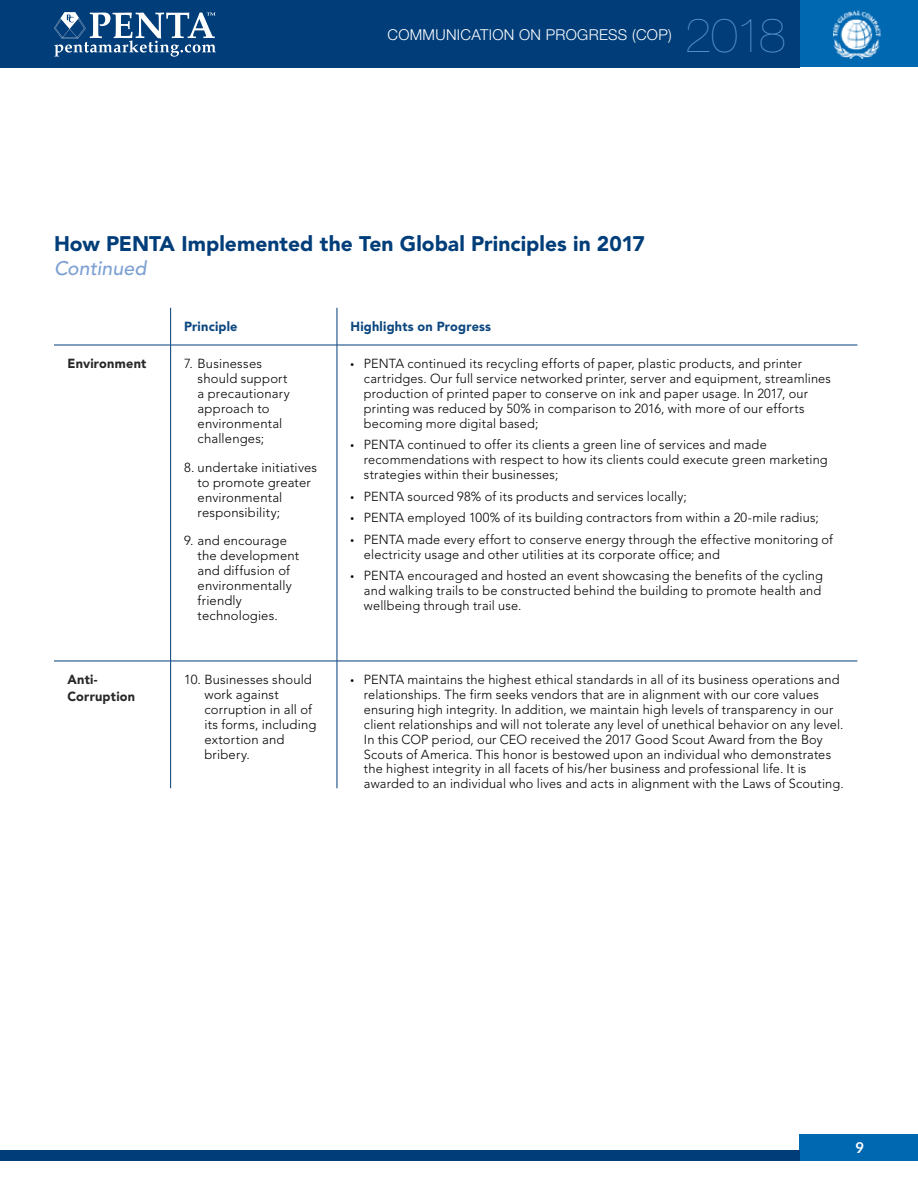
<style>
.page{position:relative;width:918px;height:1188px;background:#fff}
.page>*{position:absolute;margin:0;border:0;box-sizing:border-box;transform-origin:0 0}
.t1{font:200 48px "Helvetica Neue LT Std";color:#5091cd}
.t2{font:900 21px "Avenir LT Std";color:#003d79}
.t3{font:italic 500 19.5px "Avenir LT Std";letter-spacing:.005em;color:#7da0d2}
.t4{font:300 15px "Helvetica Neue LT Std";letter-spacing:.02em;color:#fff}
.t5{font:700 15px "Lato";color:#fff}
.t6{font:900 13.2px "Avenir LT Std";letter-spacing:.015em;color:#0d477f}
.t7{font:900 13.2px/16.5px "Avenir LT Std";letter-spacing:.015em;color:#292829}
.t8{font:300 13.05px/15px "Avenir LT Std";letter-spacing:.015em;color:#000}
</style>
<div class="page">
<div style="left:799px;top:0;width:119px;height:67px;background:#0067b1"></div>
<div style="left:799px;top:1134px;width:119px;height:27px;background:#0067b1"></div>
<div style="left:0;top:0;width:799px;height:67px;background:#003d79"></div>
<div style="left:0;top:1150px;width:800px;height:11px;background:#003d79"></div>
<img style="left:834px;top:11px;width:47px;height:47px">
<svg style="left:54px;top:12px;width:162px;height:45px"></svg>
<hr style="left:170px;top:308px;width:1px;height:37px;background:#003d79">
<hr style="left:337px;top:308px;width:1px;height:37px;background:#003d79">
<hr style="left:54px;top:345px;width:117px;height:1px;background:#003d79">
<hr style="left:171px;top:345px;width:166px;height:1px;background:#003d79">
<hr style="left:170px;top:345px;width:1px;height:316px;background:#003d79">
<hr style="left:337px;top:345px;width:520px;height:1px;background:#003d79">
<hr style="left:337px;top:345px;width:1px;height:316px;background:#003d79">
<hr style="left:54px;top:661px;width:117px;height:1px;background:#003d79">
<hr style="left:171px;top:661px;width:166px;height:1px;background:#003d79">
<hr style="left:170px;top:661px;width:1px;height:127px;background:#003d79">
<hr style="left:337px;top:661px;width:520px;height:1px;background:#003d79">
<hr style="left:337px;top:661px;width:1px;height:127px;background:#003d79">
<p class="t4" style="left:388px;top:25px;width:286px">COMMUNICATION ON PROGRESS (COP)</p>
<h1 class="t1" style="left:685px;top:7px;width:103px">2018</h1>
<h2 class="t2" style="left:54px;top:231px;width:592px">How PENTA Implemented the Ten Global Principles in 2017</h2>
<h3 class="t3" style="left:54px;top:257px;width:94px">Continued</h3>
<p class="t6" style="left:184px;top:319px;width:55px">Principle</p>
<p class="t6" style="left:350px;top:319px;width:142px">Highlights on Progress</p>
<p class="t7" style="left:67px;top:356px;width:80px">Environment</p>
<p class="t8" style="left:198px;top:356px;width:94px;text-indent:-13px">7. Businesses should support a precautionary approach to environmental challenges;</p>
<p class="t8" style="left:198px;top:460px;width:121px;text-indent:-13px">8. undertake initiatives to promote greater environmental responsibility;</p>
<p class="t8" style="left:198px;top:533px;width:103px;text-indent:-13px">9. and encourage the development and diffusion of environmentally friendly technologies.</p>
<p class="t8" style="left:364px;top:356px;width:469px">PENTA continued its recycling efforts of paper, plastic products, and printer cartridges. Our full service networked printer, server and equipment, streamlines production of printed paper to conserve on ink and paper usage. In 2017, our printing was reduced by 50% in comparison to 2016, with more of our efforts becoming more digital based;</p>
<p class="t8" style="left:364px;top:437px;width:465px">PENTA continued to offer its clients a green line of services and made recommendations with respect to how its clients could execute green marketing strategies within their businesses;</p>
<p class="t8" style="left:364px;top:485px;width:470px;line-height:21.6px">PENTA sourced 98% of its products and services locally;<br>PENTA employed 100% of its building contractors from within a 20-mile radius;<br>PENTA made every effort to conserve energy through the effective monitoring of</p>
<p class="t8" style="left:364px;top:543px;width:460px;line-height:21.6px">electricity usage and other utilities at its corporate office; and<br>PENTA encouraged and hosted an event showcasing the benefits of the cycling</p>
<p class="t8" style="left:364px;top:583px;width:459px">and walking trails to be constructed behind the building to promote health and wellbeing through trail use.</p>
<p class="t7" style="left:68px;top:671px;width:69px">Anti-<br>Corruption</p>
<p class="t8" style="left:204px;top:672px;width:113px;text-indent:-20px">10. Businesses should work against corruption in all of its forms, including extortion and bribery.</p>
<p class="t8" style="left:364px;top:672px;width:481px">PENTA maintains the highest ethical standards in all of its business operations and relationships. The firm seeks vendors that are in alignment with our core values ensuring high integrity. In addition, we maintain high levels of transparency in our client relationships and will not tolerate any level of unethical behavior on any level.<br>In this COP period, our CEO received the 2017 Good Scout Award from the Boy Scouts of America. This honor is bestowed upon an individual who demonstrates the highest integrity in all facets of his/her business and professional life. It is awarded to an individual who lives and acts in alignment with the Laws of Scouting.</p>
<p class="t5" style="left:855px;top:1138px;width:10px">9</p>
</div>
